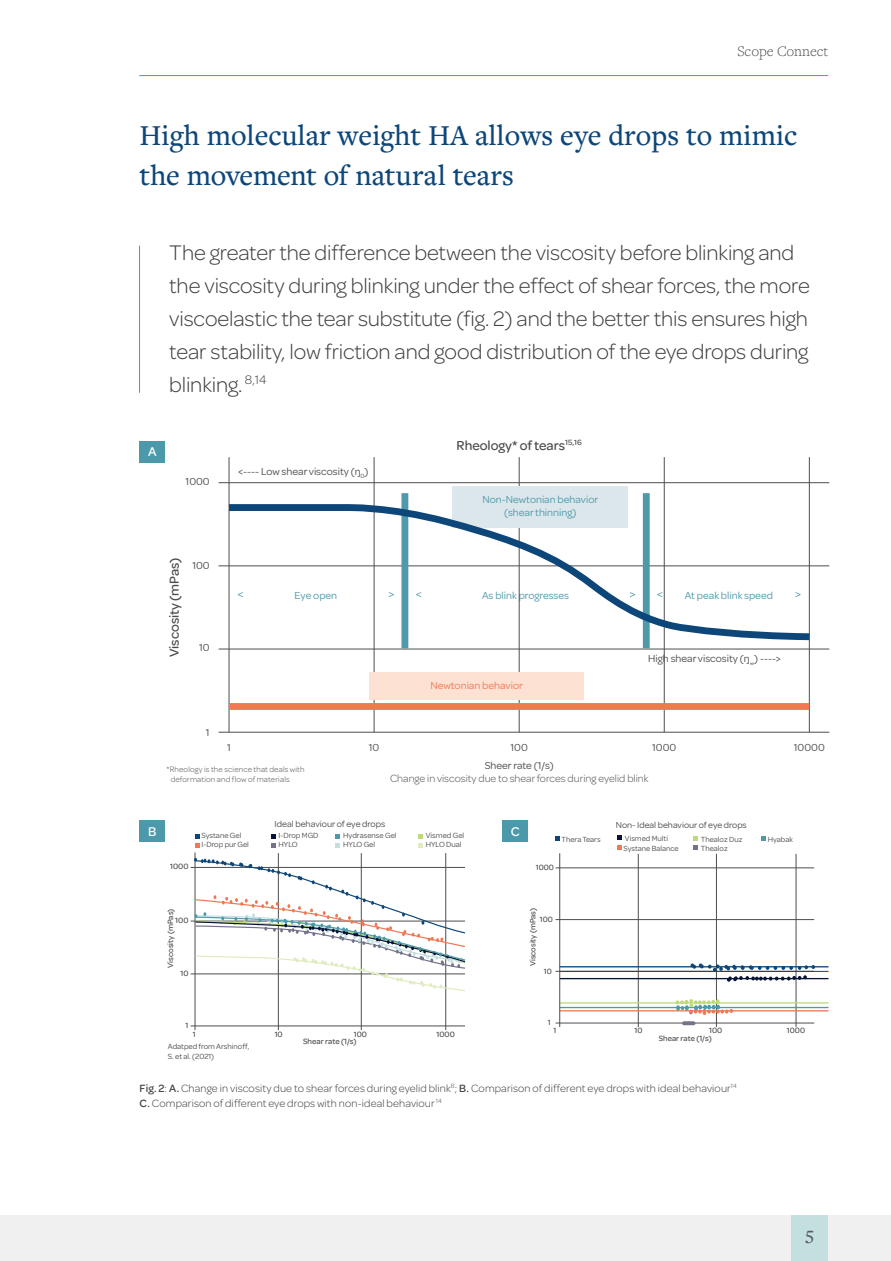
<style>
.page{position:relative;width:891px;height:1261px;background:#fff}
.page>*{position:absolute;margin:0;border:0;box-sizing:border-box;transform-origin:0 0}
.t1{font:500 30px/40.5px "Freight Text Pro";color:#0d4679}
.t2{font:300 22.5px/33px "Omnes";letter-spacing:-.005em;color:#3e3e3f}
.t3{font:500 19.5px "Freight Text Pro";color:#5a5959}
.t4{font:300 15px "Freight Text Pro";color:#4d4e4d}
.t5{font:500 13.65px "Omnes";color:#4d4e4d}
.t6{font:500 13.5px "Omnes";color:#fff}
.t7{font:300 11.25px/15px "Omnes";letter-spacing:.01em;color:#3e3e3f}
.t8{font:10.95px "Omnes";color:#4d4e4d}
.t9{font:10.95px/13.2px "Omnes";color:#4e9aab;text-align:center}
.t10{font:300 10.95px "Omnes";color:#4e4e4e}
.t11{font:10.95px "Omnes";color:#ee7953}
.t12{font:9.45px "Omnes";color:#4d4e4d}
.t13{font:9.3px "Omnes";color:#4d4e4d}
.t14{font:300 8.25px/9.9px "Omnes";letter-spacing:.02em;color:#4e4e4e}
.t15{font:8.1px/9.1px "Omnes";color:#4d4e4d}
.t16{font:500 8.1px "Omnes";color:#4d4e4d}
.t17{font:7.95px "Omnes";color:#4d4e4d}
.t18{font:500 7.95px "Omnes";color:#4d4e4d}
.s1{color:#4e4e4e}
.s2{font-weight:500}
</style>
<div class="page">
<hr style="left:139px;top:75px;width:689px;height:1px;background:#4c99ab">
<hr style="left:139px;top:246px;width:1px;height:147px;background:#4c99ab">
<hr style="left:219px;top:482px;width:610px;height:1px;background:#4d4e4d">
<hr style="left:219px;top:565px;width:610px;height:1px;background:#4d4e4d">
<hr style="left:219px;top:649px;width:610px;height:1px;background:#4d4e4d">
<hr style="left:219px;top:732px;width:610px;height:1px;background:#4d4e4d">
<hr style="left:229px;top:457px;width:1px;height:275px;background:#4d4e4d">
<hr style="left:374px;top:457px;width:1px;height:275px;background:#4d4e4d">
<hr style="left:519px;top:457px;width:1px;height:275px;background:#4d4e4d">
<hr style="left:664px;top:457px;width:1px;height:275px;background:#4d4e4d">
<hr style="left:809px;top:457px;width:1px;height:275px;background:#4d4e4d">
<div style="left:229px;top:703px;width:580px;height:7px;background:#ee7953"></div>
<div style="left:401px;top:493px;width:7px;height:155px;background:#4e9aab"></div>
<div style="left:643px;top:493px;width:7px;height:155px;background:#4e9aab"></div>
<div style="left:452px;top:486px;width:176px;height:42px;background:#dce7ec"></div>
<div style="left:369px;top:672px;width:215px;height:27px;background:#fde2d4"></div>
<svg style="left:222px;top:501px;width:594px;height:143px"></svg>
<svg style="left:271px;top:834px;width:5px;height:14px"></svg>
<svg style="left:335px;top:834px;width:5px;height:14px"></svg>
<svg style="left:418px;top:834px;width:5px;height:14px"></svg>
<svg style="left:195px;top:834px;width:5px;height:14px"></svg>
<hr style="left:195px;top:852px;width:1px;height:178px;background:#4d4e4d">
<hr style="left:191px;top:1025px;width:274px;height:1px;background:#4d4e4d">
<hr style="left:191px;top:973px;width:274px;height:1px;background:#4d4e4d">
<hr style="left:191px;top:921px;width:274px;height:1px;background:#4d4e4d">
<hr style="left:191px;top:867px;width:274px;height:1px;background:#4d4e4d">
<hr style="left:278px;top:853px;width:1px;height:177px;background:#4d4e4d">
<hr style="left:361px;top:853px;width:1px;height:177px;background:#4d4e4d">
<hr style="left:445px;top:853px;width:1px;height:177px;background:#4d4e4d">
<svg style="left:194px;top:858px;width:272px;height:134px"></svg>
<hr style="left:716px;top:854px;width:1px;height:173px;background:#4d4e4d">
<hr style="left:796px;top:854px;width:1px;height:173px;background:#4d4e4d">
<hr style="left:638px;top:854px;width:1px;height:173px;background:#4d4e4d">
<hr style="left:556px;top:1023px;width:258px;height:1px;background:#4d4e4d">
<hr style="left:556px;top:971px;width:258px;height:1px;background:#4d4e4d">
<hr style="left:556px;top:867px;width:258px;height:1px;background:#4d4e4d">
<hr style="left:556px;top:919px;width:258px;height:1px;background:#4d4e4d">
<hr style="left:560px;top:1010px;width:268px;height:1px;background:#ee7953">
<hr style="left:560px;top:1007px;width:268px;height:1px;background:#4e9aab">
<hr style="left:560px;top:1002px;width:268px;height:1px;background:#bdd978">
<hr style="left:560px;top:978px;width:268px;height:1px;background:#071439">
<hr style="left:560px;top:966px;width:268px;height:1px;background:#0d4679">
<hr style="left:560px;top:971px;width:268px;height:1px;background:#0d4679">
<svg style="left:691px;top:963px;width:124px;height:19px"></svg>
<svg style="left:682px;top:1021px;width:13px;height:4px"></svg>
<svg style="left:676px;top:999px;width:57px;height:16px"></svg>
<hr style="left:559px;top:853px;width:1px;height:174px;background:#4d4e4d">
<svg style="left:617px;top:835px;width:5px;height:15px"></svg>
<svg style="left:693px;top:836px;width:5px;height:14px"></svg>
<svg style="left:556px;top:836px;width:4px;height:5px"></svg>
<svg style="left:761px;top:836px;width:4px;height:5px"></svg>
<div style="left:0;top:1215px;width:891px;height:46px;background:#f0f0f0"></div>
<div style="left:791px;top:1215px;width:37px;height:46px;background:#c4dfe0"></div>
<div style="left:140px;top:441px;width:25px;height:21px;background:#4c99ab"></div>
<div style="left:140px;top:820px;width:25px;height:22px;background:#4c99ab"></div>
<div style="left:502px;top:820px;width:26px;height:22px;background:#4c99ab"></div>
<p class="t4" style="left:737px;top:41px;width:92px">Scope Connect</p>
<h1 class="t1" style="left:140px;top:114px;width:659px">High molecular weight HA allows eye drops to mimic the movement of natural tears</h1>
<p class="t2" style="left:169px;top:235px;width:642px">The greater the difference between the viscosity before blinking and the viscosity during blinking under the effect of shear forces, the more viscoelastic the tear substitute (fig. 2) and the better this ensures high tear stability, low friction and good distribution of the eye drops during blinking. <sup>8,14</sup></p>
<p class="t6" style="left:148px;top:442px;width:10px">A</p>
<p class="t8" style="left:186px;top:474px;width:26px">1000</p>
<p class="t8" style="left:238px;top:464px;width:132px">&lt;---- Low shear visco<span class="s1">s</span>ity <span class="s1">(ŋ</span><sub>0</sub><span class="s1">)</span></p>
<p class="t5" style="left:457px;top:436px;width:127px">Rheology* of tears<sup>15,16</sup></p>
<p class="t9" style="left:482px;top:492px;width:117px">Non-Newtonian behavior (shear thinning)</p>
<p class="t5" style="left:165px;top:657px;width:101px;rotate:-90deg">Viscosity (mPas)</p>
<p class="t8" style="left:192px;top:558px;width:19px">100</p>
<p class="t8" style="left:199px;top:640px;width:12px">10</p>
<p class="t8" style="left:206px;top:725px;width:5px">1</p>
<p class="t9" style="left:294px;top:588px;width:44px">Eye open</p>
<p class="t9" style="left:482px;top:588px;width:89px">As blink progresses</p>
<p class="t9" style="left:685px;top:588px;width:90px">At peak blink speed</p>
<p class="t11" style="left:430px;top:678px;width:94px">Newtonian behavior</p>
<p class="t8" style="left:648px;top:651px;width:134px">High shear viscosity <span class="s1">(ŋ</span><sub>∞</sub><span class="s1">)</span> ----&gt;</p>
<p class="t8" style="left:227px;top:740px;width:5px">1</p>
<p class="t8" style="left:369px;top:740px;width:12px">10</p>
<p class="t8" style="left:510px;top:740px;width:19px">100</p>
<p class="t8" style="left:652px;top:740px;width:26px">1000</p>
<p class="t8" style="left:794px;top:740px;width:32px">10000</p>
<p class="t14" style="left:171px;top:764px;width:135px;text-indent:-4px">*Rheology is the science that deals with deformation and flow of materials</p>
<p class="t8" style="left:485px;top:758px;width:70px">Sheer rate (1/s)</p>
<p class="t10" style="left:390px;top:771px;width:260px">Change in viscosity due to shear forces during eyelid blink</p>
<p class="t12" style="left:275px;top:818px;width:112px">Ideal behaviour of eye drops</p>
<p class="t15" style="left:279px;top:830px;width:41px">I-Drop MGD<br>HYLO</p>
<p class="t15" style="left:343px;top:830px;width:55px">Hydrasense Gel</p>
<p class="t6" style="left:148px;top:822px;width:10px">B</p>
<p class="t6" style="left:511px;top:822px;width:10px">C</p>
<p class="t15" style="left:201px;top:830px;width:49px">Systane Gel<br>I-Drop pur Gel</p>
<p class="t15" style="left:343px;top:839px;width:33px">HYLO Gel</p>
<p class="t15" style="left:426px;top:830px;width:40px">Vismed Gel<br>HYLO Dual</p>
<p class="t13" style="left:616px;top:818px;width:132px">Non- Ideal behaviour of eye drops</p>
<p class="t17" style="left:562px;top:834px;width:40px">Thera Tears</p>
<p class="t17" style="left:625px;top:833px;width:45px">Vismed Multi</p>
<p class="t17" style="left:701px;top:834px;width:43px">Thealoz Duz</p>
<p class="t17" style="left:768px;top:834px;width:27px">Hyabak</p>
<p class="t17" style="left:623px;top:843px;width:57px">Systane Balance</p>
<p class="t17" style="left:701px;top:843px;width:28px">Thealoz</p>
<p class="t16" style="left:170px;top:860px;width:20px">1000</p>
<p class="t18" style="left:536px;top:862px;width:20px">1000</p>
<p class="t16" style="left:175px;top:915px;width:15px">100</p>
<p class="t18" style="left:527px;top:966px;width:60px;rotate:-90deg">Viscosity (mPas)</p>
<p class="t16" style="left:165px;top:968px;width:61px;rotate:-90deg">Viscosity (mPas)</p>
<p class="t18" style="left:540px;top:914px;width:15px">100</p>
<p class="t18" style="left:544px;top:965px;width:10px">10</p>
<p class="t16" style="left:180px;top:967px;width:10px">10</p>
<p class="t16" style="left:186px;top:1020px;width:4px">1</p>
<p class="t16" style="left:193px;top:1028px;width:4px">1</p>
<p class="t15" style="left:168px;top:1041px;width:83px;line-height:9.8px">Adatped from Arshinoff,<br>S. et al. (2021)</p>
<p class="t16" style="left:275px;top:1028px;width:10px">10</p>
<p class="t16" style="left:354px;top:1028px;width:15px">100</p>
<p class="t16" style="left:437px;top:1028px;width:20px">1000</p>
<p class="t16" style="left:303px;top:1035px;width:55px">Shear rate (1/s)</p>
<p class="t18" style="left:548px;top:1017px;width:4px">1</p>
<p class="t18" style="left:553px;top:1025px;width:4px">1</p>
<p class="t18" style="left:635px;top:1025px;width:10px">10</p>
<p class="t18" style="left:709px;top:1025px;width:15px">100</p>
<p class="t18" style="left:787px;top:1025px;width:20px">1000</p>
<p class="t18" style="left:659px;top:1032px;width:54px">Shear rate (1/s)</p>
<p class="t7" style="left:140px;top:1080px;width:599px"><span class="s2">Fig. 2</span>: <span class="s2">A.</span> Change in viscosity due to shear forces during eyelid blink<sup>8</sup>; <span class="s2">B.</span> Comparison of different eye drops with ideal behaviour<sup>14<br></sup><span class="s2">C.</span> Comparison of different eye drops with non-ideal behaviour <sup>14</sup></p>
<p class="t3" style="left:805px;top:1224px;width:11px">5</p>
</div>
